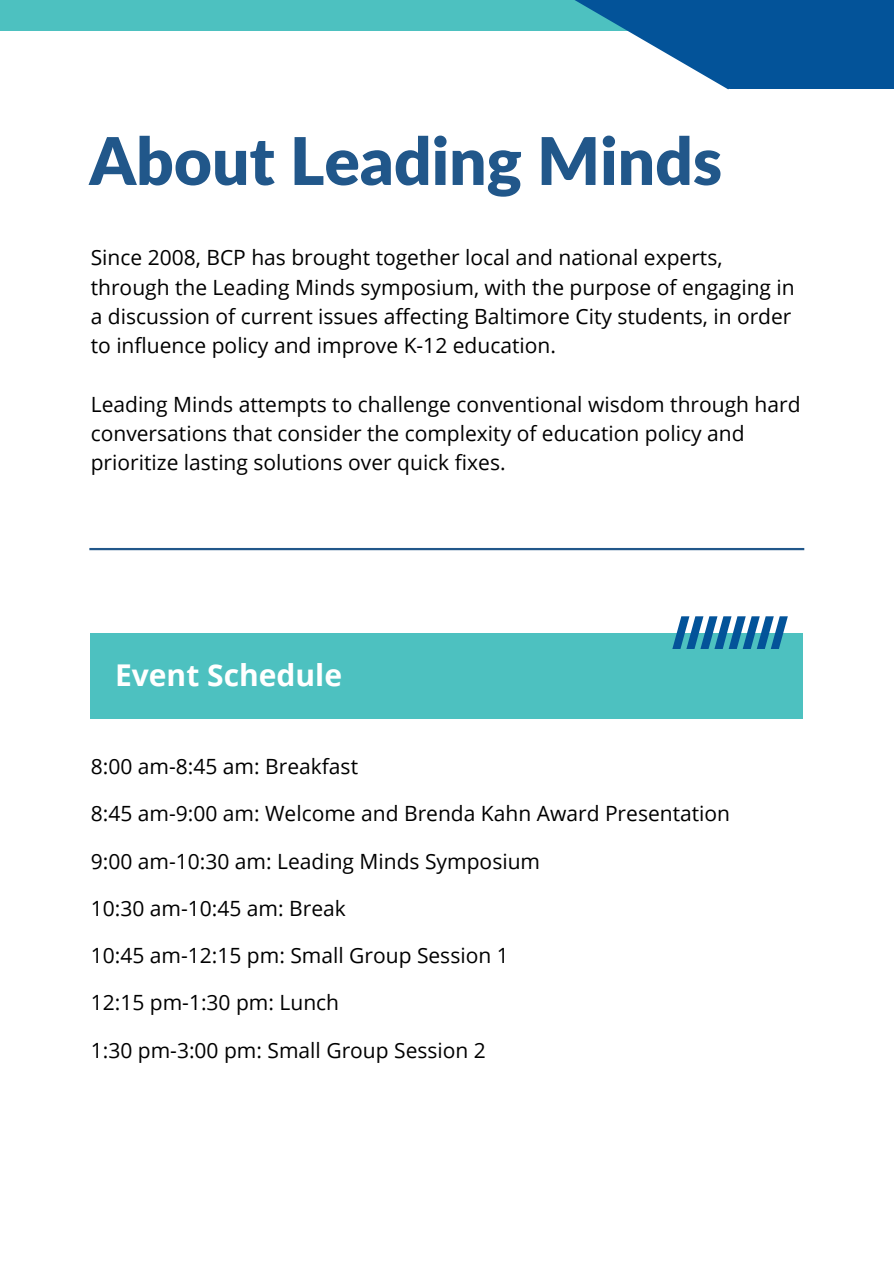
<style>
.page{position:relative;width:894px;height:1264px;background:#fff}
.page>*{position:absolute;margin:0;border:0;box-sizing:border-box;transform-origin:0 0}
.t1{font:900 65.7px "Lato";color:#21578a}
.t2{font:700 30px "Open Sans";color:#fff}
.t3{font:21px/29.2px "Open Sans";color:#000}
</style>
<div class="page">
<div style="left:91px;top:632px;width:711px;height:86px;background:#4dc1c0"></div>
<svg style="left:672px;top:616px;width:115px;height:33px"></svg>
<div style="left:0;top:0;width:700px;height:31px;background:#4dc1c0"></div>
<svg style="left:575px;top:0;width:153px;height:89px"></svg>
<div style="left:728px;top:0;width:165px;height:89px;background:#035399"></div>
<hr style="left:89px;top:548px;width:715px;height:2px;background:#21578a">
<p class="t1" style="left:89px;top:120px;width:634px">About Leading Minds</p>
<p class="t3" style="left:91px;top:242px;width:705px">Since 2008, BCP has brought together local and national experts, through the Leading Minds symposium, with the purpose of engaging in a discussion of current issues affecting Baltimore City students, in order to influence policy and improve K-12 education.</p>
<p class="t3" style="left:91px;top:389px;width:711px">Leading Minds attempts to challenge conventional wisdom through hard conversations that consider the complexity of education policy and prioritize lasting solutions over quick fixes.</p>
<h1 class="t2" style="left:115px;top:654px;width:228px">Event Schedule</h1>
<p class="t3" style="left:91px;top:751px;width:269px">8:00 am-8:45 am: Breakfast</p>
<p class="t3" style="left:91px;top:798px;width:640px">8:45 am-9:00 am: Welcome and Brenda Kahn Award Presentation</p>
<h2 class="t3" style="left:91px;top:845px;width:450px">9:00 am-10:30 am: Leading Minds Symposium</h2>
<p class="t3" style="left:91px;top:893px;width:256px">10:30 am-10:45 am: Break</p>
<p class="t3" style="left:91px;top:940px;width:419px">10:45 am-12:15 pm: Small Group Session 1</p>
<p class="t3" style="left:91px;top:987px;width:250px">12:15 pm-1:30 pm: Lunch</p>
<p class="t3" style="left:91px;top:1034px;width:396px">1:30 pm-3:00 pm: Small Group Session 2</p>
</div>
